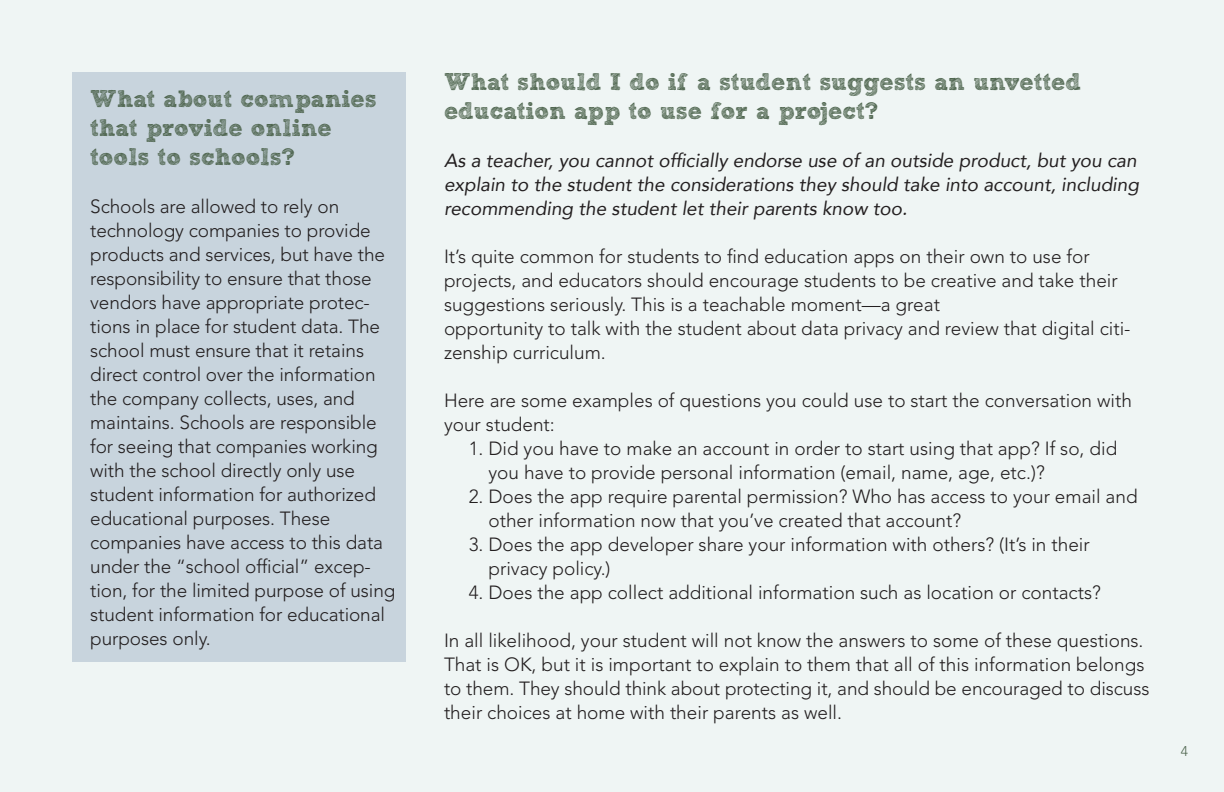
<style>
.page{position:relative;width:1224px;height:792px;background:#eff5f4}
.page>*{position:absolute;margin:0;border:0;box-sizing:border-box;transform-origin:0 0}
.t1{font:24px/28.8px "Sketch Rockwell";color:#4c634c}
.t2{font:300 19px/24px "Avenir";color:#231f20}
.t3{font:italic 19px/24px "Avenir";color:#231f20}
.t4{font:300 14px "Avenir";color:#4c634c}
</style>
<div class="page">
<div style="left:72px;top:72px;width:334px;height:590px;background:#c8d4dd"></div>
<p class="t1" style="left:90px;top:85px;width:288px">What about companies that provide online tools to schools?</p>
<p class="t2" style="left:90px;top:194px;width:296px">Schools are allowed to rely on technology companies to provide products and services, but have the responsibility to ensure that those vendors have appropriate protec&shy;tions in place for student data. The school must ensure that it retains direct control over the information the company collects, uses, and maintains. Schools are responsible for seeing that companies working</p>
<p class="t2" style="left:90px;top:458px;width:266px">with the school directly only use</p>
<p class="t2" style="left:90px;top:482px;width:287px">student information for authorized</p>
<p class="t2" style="left:90px;top:506px;width:307px">educational purposes. These companies have access to this data under the “school official” excep&shy;tion, for the limited purpose of using student information for educational purposes only.</p>
<p class="t1" style="left:444px;top:68px;width:639px">What should I do if a student suggests an unvetted</p>
<p class="t1" style="left:444px;top:97px;width:435px">education app to use for a project?</p>
<p class="t3" style="left:444px;top:148px;width:697px">As a teacher, you cannot officially endorse use of an outside product, but you can explain to the student the considerations they should take into account, including recommending the student let their parents know too.</p>
<p class="t2" style="left:444px;top:244px;width:675px">It’s quite common for students to find education apps on their own to use for projects, and educators should encourage students to be creative and take their suggestions seriously. This is a teachable moment—a great</p>
<p class="t2" style="left:444px;top:316px;width:688px">opportunity to talk with the student about data privacy and review that digital citi&shy;zenship curriculum.</p>
<p class="t2" style="left:444px;top:388px;width:689px">Here are some examples of questions you could use to start the conversation with your student:</p>
<p class="t2" style="left:469px;top:436px;width:650px">1. Did you have to make an account in order to start using that app? If so, did</p>
<p class="t2" style="left:488px;top:460px;width:558px">you have to provide personal information (email, name, age, etc.)?</p>
<p class="t2" style="left:469px;top:484px;width:670px">2. Does the app require parental permission? Who has access to your email and</p>
<p class="t2" style="left:488px;top:508px;width:474px">other information now that you’ve created that account?</p>
<p class="t2" style="left:469px;top:532px;width:623px">3. Does the app developer share your information with others? (It’s in their</p>
<p class="t2" style="left:488px;top:556px;width:124px">privacy policy.)</p>
<p class="t2" style="left:469px;top:580px;width:634px">4. Does the app collect additional information such as location or contacts?</p>
<p class="t2" style="left:444px;top:628px;width:707px">In all likelihood, your student will not know the answers to some of these questions.<br>That is OK, but it is important to explain to them that all of this information belongs to them. They should think about protecting it, and should be encouraged to discuss their choices at home with their parents as well.</p>
<p class="t4" style="left:1181px;top:743px;width:9px">4</p>
</div>
